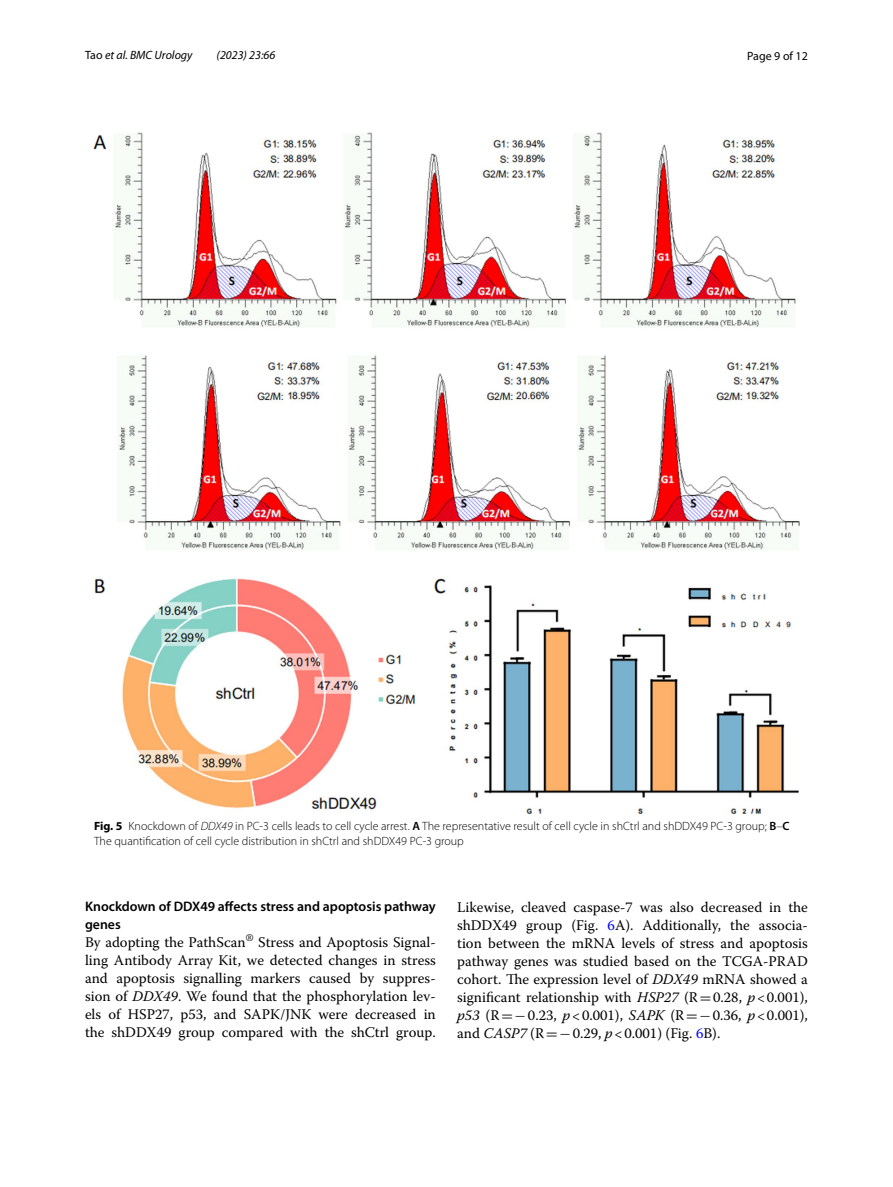
<style>
.page{position:relative;width:893px;height:1187px;background:#fff}
.page>*{position:absolute;margin:0;border:0;box-sizing:border-box;transform-origin:0 0}
.t1{font:14.7px/18px "Warnock Pro";color:#000;text-align:justify}
.t2{font:600 13.8px/18px "Myriad Pro";color:#000}
.t3{font:300 12px/15px "Myriad Pro";color:#000}
.t4{font:italic 12px "Myriad Pro";color:#000}
.t5{font:12px "Myriad Pro";color:#000}
.s1{font-style:normal}
.s2{font-weight:700}
.s3{font-style:italic}
.s4{font-weight:600}
.s5{color:#00f}
.s6{font-family:"MTSY"}
</style>
<div class="page">
<img style="left:94px;top:133px;width:705px;height:681px">
<p class="t4" style="left:85px;top:48px;width:109px"><span class="s1">Tao</span> et al. BMC Urology</p>
<p class="t4" style="left:217px;top:48px;width:60px">(2023) 23:66</p>
<p class="t5" style="left:747px;top:48px;width:62px">Page 9 of 12</p>
<p class="t3" style="left:94px;top:818px;width:697px"><span class="s2">Fig. 5</span> Knockdown of <span class="s3">DDX49</span> in PC-3 cells leads to cell cycle arrest. <span class="s4">A</span> The representative result of cell cycle in shCtrl and shDDX49 PC-3 group; <span class="s4">B</span>–<span class="s4">C<br></span>The quantification of cell cycle distribution in shCtrl and shDDX49 PC-3 group</p>
<p class="t2" style="left:85px;top:897px;width:352px">Knockdown of DDX49 affects stress and apoptosis pathway genes</p>
<p class="t1" style="left:85px;top:933px;width:352px">By adopting the PathScan<sup>®</sup> Stress and Apoptosis Signal&shy;ling Antibody Array Kit, we detected changes in stress and apoptosis signalling markers caused by suppres&shy;sion of <span class="s3">DDX49</span>. We found that the phosphorylation lev&shy;els of HSP27, p53, and SAPK/JNK were decreased in the shDDX49 group compared with the shCtrl group.</p>
<p class="t1" style="left:457px;top:897px;width:352px">Likewise, cleaved caspase-7 was also decreased in the shDDX49 group (Fig. <span class="s5">6</span>A). Additionally, the associa&shy;tion between the mRNA levels of stress and apoptosis pathway genes was studied based on the TCGA-PRAD cohort. The expression level of <span class="s3">DDX49</span> mRNA showed a significant relationship with <span class="s3">HSP27</span> (R<span class="s6">=</span>0.28, <span class="s3">p</span>&lt;0.001), <span class="s3">p53</span> (R<span class="s6">=−</span>0.23, <span class="s3">p</span>&lt;0.001), <span class="s3">SAPK</span> (R<span class="s6">=−</span>0.36, <span class="s3">p</span>&lt;0.001), and <span class="s3">CASP7</span> (R<span class="s6">=−</span>0.29, <span class="s3">p</span>&lt;0.001) (Fig. <span class="s5">6</span>B).</p>
</div>
